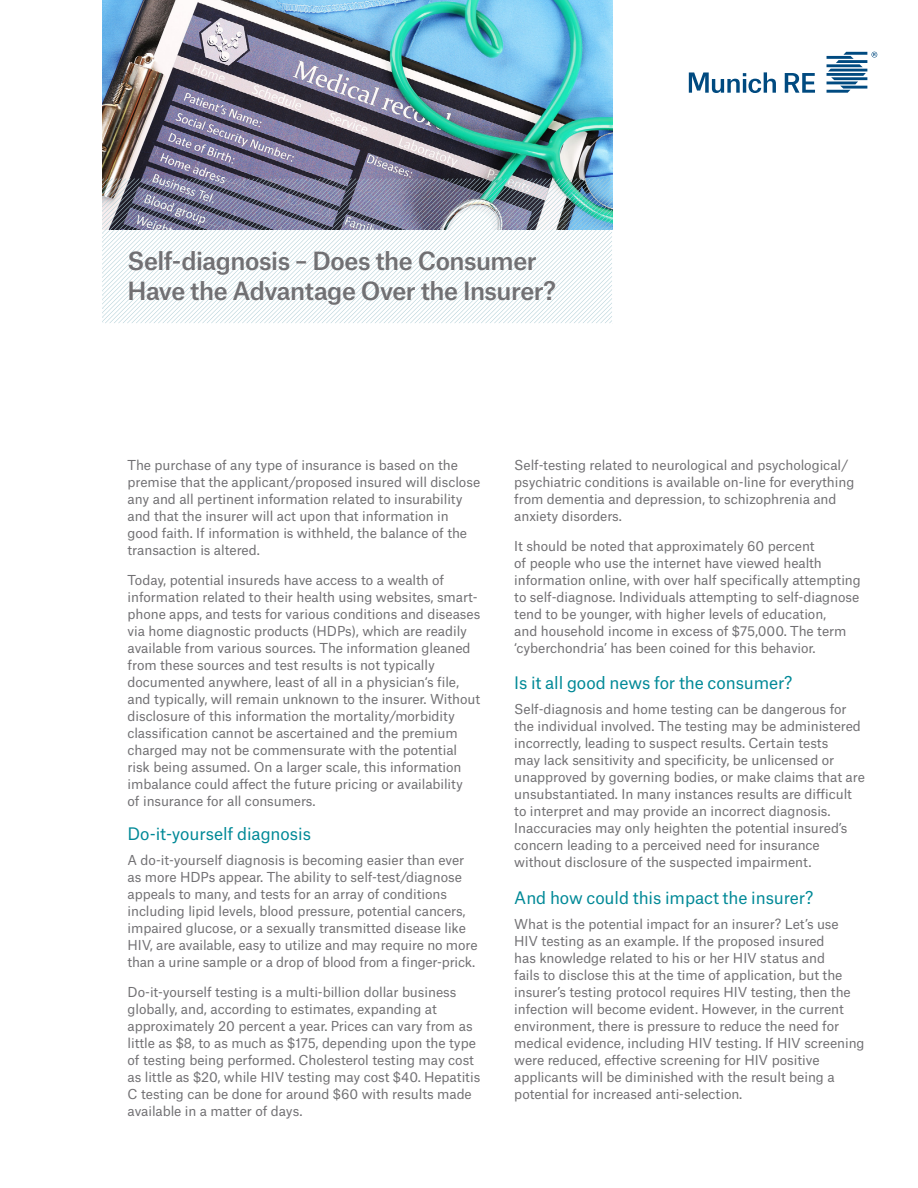
<style>
.page{position:relative;width:918px;height:1188px;background:#fff}
.page>*{position:absolute;margin:0;border:0;box-sizing:border-box;transform-origin:0 0}
.t1{font:500 24px/30px "Munich Re";letter-spacing:-.02em;color:#717073}
.MR_11_pt_two_lines_H{font:16.5px "Munich Re";letter-spacing:-.005em;color:#008997}
.body_copy{font:13.2px/17px "Munich Re";letter-spacing:-.005em;color:#717073}
.body_copy_no_space_a{font:13.2px/17px "Munich Re";letter-spacing:-.005em;color:#717073}
</style>
<div class="page">
<svg style="left:785px;top:73px;width:30px;height:20px"></svg>
<svg style="left:689px;top:72px;width:87px;height:21px"></svg>
<svg style="left:827px;top:52px;width:50px;height:41px"></svg>
<img style="left:102px;top:0;width:510px;height:179px">
<svg style="left:102px;top:179px;width:510px;height:144px"></svg>
<p class="t1" style="left:128px;top:243px;width:430px">Self-diagnosis – Does the Consumer<br>Have the Advantage Over the Insurer?</p>
<p class="body_copy" style="left:128px;top:455px;width:354px">The purchase of any type of insurance is based on the premise that the applicant/proposed insured will disclose any and all pertinent information related to insurability and that the insurer will act upon that information in good faith. If information is withheld, the balance of the transaction is altered.</p>
<p class="body_copy" style="left:128px;top:570px;width:354px">Today, potential insureds have access to a wealth of information related to their health using websites, smart&shy;phone apps, and tests for various conditions and diseases via home diagnostic products (HDPs), which are readily available from various sources. The information gleaned from these sources and test results is not typically documented anywhere, least of all in a physician‘s file, and typically, will remain unknown to the insurer. Without disclosure of this information the mortality/morbidity classification cannot be ascertained and the premium charged may not be commensurate with the potential risk being assumed. On a larger scale, this information imbalance could affect the future pricing or availability<br>of insurance for all consumers.</p>
<p class="MR_11_pt_two_lines_H" style="left:128px;top:820px;width:185px">Do-it-yourself diagnosis</p>
<p class="body_copy_no_space_a" style="left:128px;top:850px;width:352px">A do-it-yourself diagnosis is becoming easier than ever as more HDPs appear. The ability to self-test/diagnose appeals to many, and tests for an array of conditions including lipid levels, blood pressure, potential cancers, impaired glucose, or a sexually transmitted disease like HIV, are available, easy to utilize and may require no more than a urine sample or a drop of blood from a finger-prick.</p>
<p class="body_copy" style="left:128px;top:982px;width:354px">Do-it-yourself testing is a multi-billion dollar business globally, and, according to estimates, expanding at approximately 20 percent a year. Prices can vary from as little as $8, to as much as $175, depending upon the type of testing being performed. Cholesterol testing may cost as little as $20, while HIV testing may cost $40. Hepatitis C testing can be done for around $60 with results made available in a matter of days.</p>
<p class="body_copy" style="left:514px;top:455px;width:342px">Self-testing related to neurological and psychological/ psychiatric conditions is available on-line for everything from dementia and depression, to schizophrenia and anxiety disorders.</p>
<p class="body_copy" style="left:514px;top:536px;width:348px">It should be noted that approximately 60 percent<br>of people who use the internet have viewed health information online, with over half specifically attempting to self-diagnose. Individuals attempting to self-diagnose tend to be younger, with higher levels of education,<br>and household income in excess of $75,000. The term ‘cyberchondria’ has been coined for this behavior.</p>
<p class="MR_11_pt_two_lines_H" style="left:514px;top:669px;width:280px">Is it all good news for the consumer?</p>
<p class="body_copy_no_space_a" style="left:514px;top:699px;width:352px">Self-diagnosis and home testing can be dangerous for the individual involved. The testing may be administered incorrectly, leading to suspect results. Certain tests<br>may lack sensitivity and specificity, be unlicensed or unapproved by governing bodies, or make claims that are unsubstantiated. In many instances results are difficult to interpret and may provide an incorrect diagnosis.<br>Inaccuracies may only heighten the potential insured’s concern leading to a perceived need for insurance without disclosure of the suspected impairment.</p>
<p class="MR_11_pt_two_lines_H" style="left:514px;top:884px;width:301px">And how could this impact the insurer?</p>
<p class="body_copy_no_space_a" style="left:514px;top:914px;width:352px">What is the potential impact for an insurer? Let’s use HIV testing as an example. If the proposed insured<br>has knowledge related to his or her HIV status and<br>fails to disclose this at the time of application, but the insurer’s testing protocol requires HIV testing, then the infection will become evident. However, in the current environment, there is pressure to reduce the need for medical evidence, including HIV testing. If HIV screening were reduced, effective screening for HIV positive applicants will be diminished with the result being a potential for increased anti-selection.</p>
</div>
